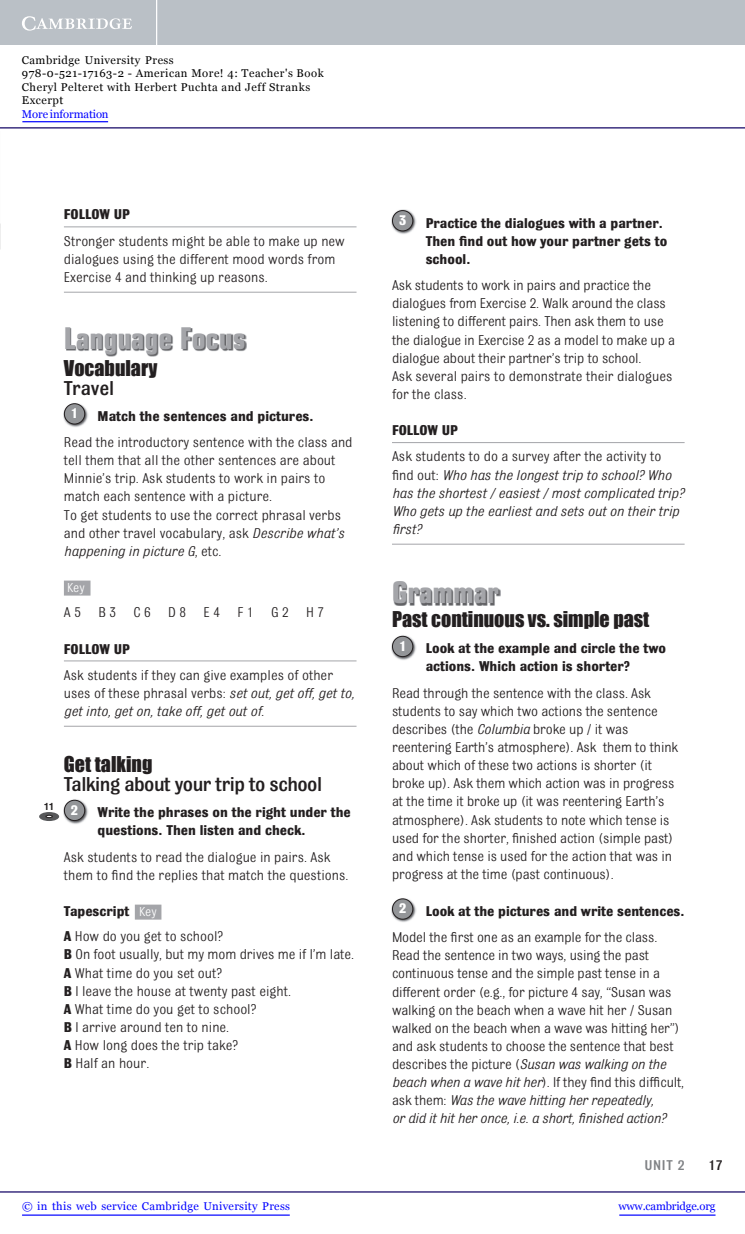
<style>
.page{position:relative;width:745px;height:1234px;background:#fff}
.page>*{position:absolute;margin:0;border:0;box-sizing:border-box;transform-origin:0 0}
.t1{font:700 condensed 30px "Eurostile";color:#a4a5a9}
.t2{font:500 21.25px "Bulldog";letter-spacing:-.025em;color:#231f20}
.t3{font:20px "Impact";color:#231f20}
.t4{font:15px/18.1px "Bulldog";letter-spacing:-.01em;color:#231f20}
.t5{font:700 15px/18.1px "Bulldog";color:#231f20}
.t6{font:italic 15px/18.1px "Bulldog";color:#231f20}
.t7{font:500 15px "Bulldog";color:#808285}
.t8{font:700 15px "Bulldog";color:#fff}
.t9{font:500 15px "Bulldog";color:#231f20}
.t10{font:13.75px "Bulldog";color:#fff}
.t11{font:11.25px/13.5px "Georgia";letter-spacing:.045em;color:#000}
.t12{font:11.25px "Georgia";letter-spacing:.025em;color:#00f}
.t13{font:11.25px "Georgia";letter-spacing:-.015em;color:#00f}
.t14{font:11.25px "Georgia";letter-spacing:-.01em;color:#00f}
.t15{font:700 10px "Helvetica";color:#231f20}
.s1{font-style:italic}
.s2{font-weight:700}
.s3{font-size:13.75px;color:#fff}
.s4{font-style:normal}
</style>
<div class="page">
<hr style="left:64px;top:227px;width:292px;height:1px;background:#a4a5a9">
<hr style="left:64px;top:292px;width:292px;height:1px;background:#a4a5a9">
<div style="left:64px;top:580px;width:26px;height:15px;background:#a4a5a9"></div>
<hr style="left:64px;top:660px;width:292px;height:1px;background:#a4a5a9">
<hr style="left:64px;top:726px;width:292px;height:1px;background:#a4a5a9">
<div style="left:135px;top:904px;width:26px;height:15px;background:#a4a5a9"></div>
<img style="left:66px;top:328px;width:180px;height:28px">
<img style="left:63px;top:403px;width:25px;height:24px">
<div style="left:64px;top:404px;width:21px;height:20px;background:#939598;border-radius:50%"></div>
<div style="left:64px;top:403px;width:21px;height:21px;border:1px solid #231f20;border-radius:50%"></div>
<img style="left:63px;top:799px;width:25px;height:25px">
<div style="left:64px;top:800px;width:21px;height:20px;background:#939598;border-radius:50%"></div>
<div style="left:64px;top:800px;width:21px;height:21px;border:1px solid #231f20;border-radius:50%"></div>
<svg style="left:0;top:224px;width:1px;height:25px"></svg>
<hr style="left:392px;top:442px;width:292px;height:1px;background:#a4a5a9">
<hr style="left:392px;top:544px;width:292px;height:1px;background:#a4a5a9">
<img style="left:391px;top:209px;width:25px;height:25px">
<div style="left:392px;top:211px;width:20px;height:20px;background:#939598;border-radius:50%"></div>
<div style="left:392px;top:210px;width:21px;height:21px;border:1px solid #231f20;border-radius:50%"></div>
<img style="left:393px;top:582px;width:107px;height:24px">
<img style="left:391px;top:635px;width:25px;height:25px">
<div style="left:392px;top:636px;width:20px;height:21px;background:#939598;border-radius:50%"></div>
<div style="left:392px;top:636px;width:21px;height:21px;border:1px solid #231f20;border-radius:50%"></div>
<img style="left:391px;top:898px;width:25px;height:24px">
<div style="left:392px;top:899px;width:20px;height:20px;background:#939598;border-radius:50%"></div>
<div style="left:392px;top:898px;width:21px;height:21px;border:1px solid #231f20;border-radius:50%"></div>
<div style="left:39px;top:812px;width:20px;height:9px;background:#57585a;border-radius:50%"></div>
<svg style="left:46px;top:815px;width:7px;height:3px"></svg>
<div style="left:0;top:0;width:744px;height:45px;background:#bac0c6"></div>
<svg style="left:22px;top:16px;width:110px;height:15px"></svg>
<hr style="left:156px;top:0;width:1px;height:45px;background:#fff">
<hr style="left:0;top:127px;width:744px;height:1px;background:#150666">
<hr style="left:22px;top:121px;width:86px;height:1px;background:#00f">
<hr style="left:619px;top:1214px;width:96px;height:1px;background:#00f">
<hr style="left:0;top:1191px;width:744px;height:1px;background:#150666">
<hr style="left:22px;top:1214px;width:267px;height:1px;background:#00f">
<p class="t11" style="left:22px;top:53px;width:303px">Cambridge University Press<br>978-0-521-17163-2 - American More! 4: Teacher's Book Cheryl Pelteret with Herbert Puchta and Jeff Stranks Excerpt</p>
<p class="t14" style="left:22px;top:107px;width:88px">More information</p>
<p class="t5" style="left:64px;top:205px;width:67px">FOLLOW UP</p>
<p class="t4" style="left:64px;top:232px;width:282px">Stronger students might be able to make up new dialogues using the different mood words from<br>Exercise 4 and thinking up reasons.</p>
<p class="t15" style="left:44px;top:800px;width:12px">11</p>
<h1 class="t1" style="left:64px;top:320px;width:183px">Language Focus</h1>
<h3 class="t3" style="left:64px;top:352px;width:95px">Vocabulary</h3>
<h2 class="t2" style="left:64px;top:377px;width:52px">Travel</h2>
<p class="t8" style="left:71px;top:406px;width:9px">1</p>
<p class="t5" style="left:98px;top:407px;width:217px">Match the sentences and pictures.</p>
<p class="t4" style="left:64px;top:433px;width:290px">Read the introductory sentence with the class and tell them that all the other sentences are about Minnie’s trip. Ask students to work in pairs to match each sentence with a picture.<br>To get students to use the correct phrasal verbs and other travel vocabulary, ask <span class="s1">Describe what’s happening in picture G</span>, etc.</p>
<p class="t10" style="left:67px;top:581px;width:19px">Key</p>
<p class="t4" style="left:64px;top:603px;width:261px">A 5 B 3 C 6 D 8 E 4 F 1 G 2 H 7</p>
<p class="t5" style="left:64px;top:639px;width:67px">FOLLOW UP</p>
<p class="t4" style="left:64px;top:666px;width:292px">Ask students if they can give examples of other uses of these phrasal verbs: <span class="s1">set out, get off, get to, get into, get on, take off, get out of.</span></p>
<h3 class="t3" style="left:64px;top:749px;width:90px">Get talking</h3>
<h2 class="t2" style="left:64px;top:773px;width:260px">Talking about your trip to school</h2>
<p class="t8" style="left:71px;top:802px;width:9px">2</p>
<p class="t5" style="left:98px;top:803px;width:255px">Write the phrases on the right under the questions. Then listen and check.</p>
<p class="t4" style="left:64px;top:847px;width:286px">Ask students to read the dialogue in pairs. Ask them to find the replies that match the questions.</p>
<p class="t4" style="left:64px;top:898px;width:161px;line-height:25.2px"><span class="s2">Tapescript</span> <span class="s3">Key<br></span><span class="s2">A</span> How do you get to school?</p>
<p class="t4" style="left:64px;top:945px;width:291px"><span class="s2">B</span> On foot usually, but my mom drives me if I’m late.<br><span class="s2">A</span> What time do you set out?<br><span class="s2">B</span> I leave the house at twenty past eight.<br><span class="s2">A</span> What time do you get to school?<br><span class="s2">B</span> I arrive around ten to nine.<br><span class="s2">A</span> How long does the trip take?<br><span class="s2">B</span> Half an hour.</p>
<p class="t8" style="left:399px;top:212px;width:9px">3</p>
<p class="t5" style="left:425px;top:214px;width:243px">Practice the dialogues with a partner.<br>Then find out how your partner gets to school.</p>
<p class="t4" style="left:392px;top:276px;width:284px">Ask students to work in pairs and practice the dialogues from Exercise 2. Walk around the class listening to different pairs. Then ask them to use the dialogue in Exercise 2 as a model to make up a dialogue about their partner’s trip to school.<br>Ask several pairs to demonstrate their dialogues for the class.</p>
<p class="t5" style="left:392px;top:421px;width:67px">FOLLOW UP</p>
<p class="t6" style="left:392px;top:447px;width:293px"><span class="s4">Ask students to do a survey after the activity to find out:</span> Who has the longest trip to school? Who has the shortest / easiest / most complicated trip?<br>Who gets up the earliest and sets out on their trip first?</p>
<h1 class="t1" style="left:392px;top:574px;width:108px">Grammar</h1>
<h3 class="t3" style="left:392px;top:604px;width:259px">Past continuous vs. simple past</h3>
<p class="t8" style="left:399px;top:638px;width:9px">1</p>
<p class="t5" style="left:425px;top:639px;width:242px">Look at the example and circle the two actions. Which action is shorter?</p>
<p class="t4" style="left:392px;top:684px;width:287px">Read through the sentence with the class. Ask students to say which two actions the sentence describes (the <span class="s1">Columbia</span> broke up / it was reentering Earth’s atmosphere). Ask them to think about which of these two actions is shorter (it broke up). Ask them which action was in progress at the time it broke up (it was reentering Earth’s atmosphere). Ask students to note which tense is used for the shorter, finished action (simple past) and which tense is used for the action that was in progress at the time (past continuous).</p>
<p class="t8" style="left:399px;top:901px;width:9px">2</p>
<p class="t5" style="left:425px;top:902px;width:260px">Look at the pictures and write sentences.</p>
<p class="t4" style="left:392px;top:928px;width:293px">Model the first one as an example for the class.<br>Read the sentence in two ways, using the past continuous tense and the simple past tense in a different order (e.g., for picture 4 say, “Susan was walking on the beach when a wave hit her / Susan walked on the beach when a wave was hitting her”) and ask students to choose the sentence that best describes the picture (<span class="s1">Susan was walking on the beach when a wave hit her</span>). If they find this difficult, ask them: <span class="s1">Was the wave hitting her repeatedly,<br>or did it hit her once, i.e. a short, finished action?</span></p>
<p class="t7" style="left:644px;top:1158px;width:42px">UNIT 2</p>
<p class="t9" style="left:708px;top:1158px;width:16px">17</p>
<p class="t12" style="left:22px;top:1200px;width:269px">© in this web service Cambridge University Press</p>
<p class="t13" style="left:618px;top:1200px;width:99px">www.cambridge.org</p>
</div>
